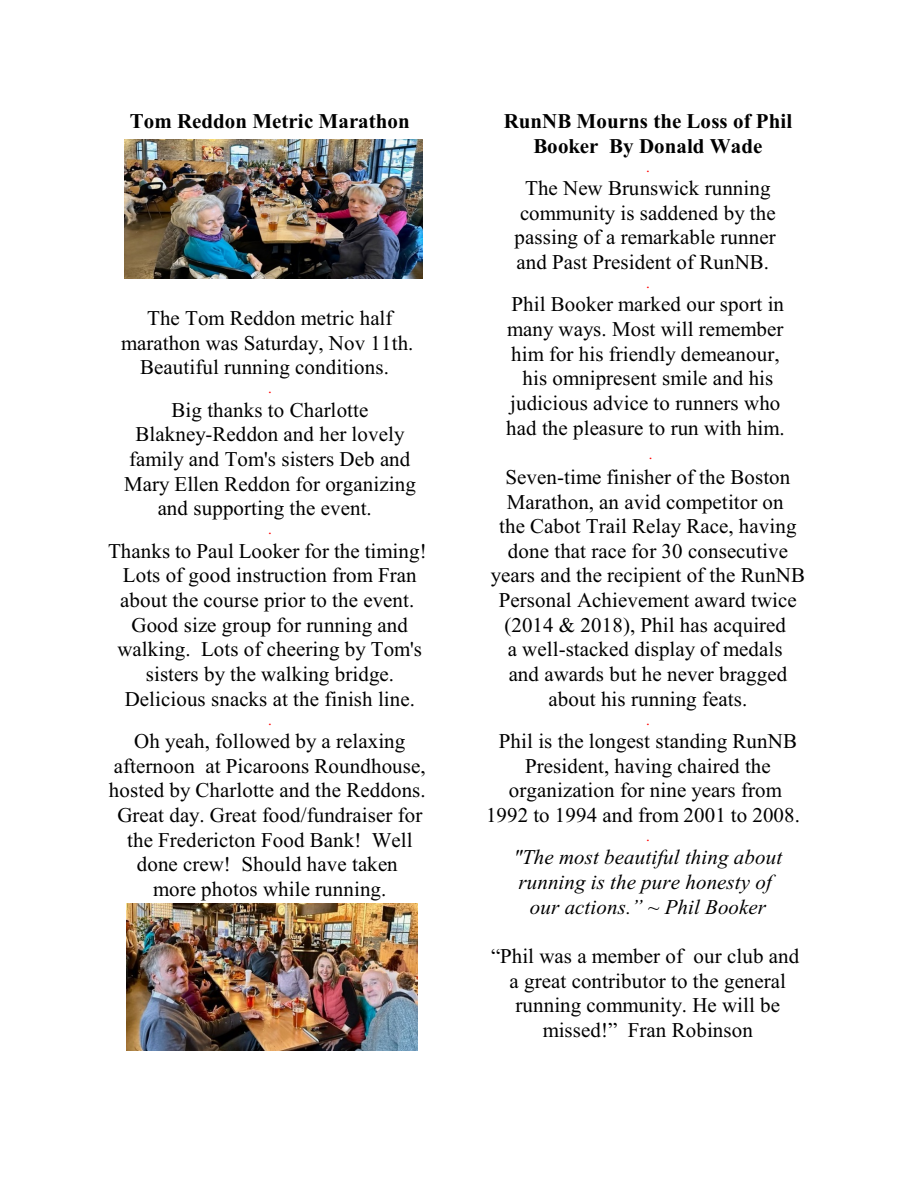
<style>
.page{position:relative;width:918px;height:1188px;background:#fff}
.page>*{position:absolute;margin:0;border:0;box-sizing:border-box;transform-origin:0 0}
.t1{font:21px/24.6px "Times New Roman";letter-spacing:.005em;color:#000;text-align:center}
.t2{font:italic 21px/24.6px "Times New Roman";letter-spacing:.005em;color:#000;text-align:center}
.t3{font:700 21px/24.9px "Times New Roman";color:#000;text-align:center}
.t4{font:15px "Times New Roman";color:#f00}
</style>
<div class="page">
<img style="left:125px;top:139px;width:298px;height:139px">
<img style="left:127px;top:904px;width:291px;height:146px">
<p class="t3" style="left:130px;top:111px;width:281px">Tom Reddon Metric Marathon</p>
<p class="t1" style="left:121px;top:308px;width:294px">The Tom Reddon metric half marathon was Saturday, Nov 11th.<br>Beautiful running conditions.</p>
<p class="t4" style="left:268px;top:383px;width:5px">.</p>
<p class="t1" style="left:124px;top:399px;width:293px">Big thanks to Charlotte<br>Blakney-Reddon and her lovely family and Tom's sisters Deb and<br>Mary Ellen Reddon for organizing and supporting the event.</p>
<p class="t4" style="left:268px;top:524px;width:5px">.</p>
<p class="t1" style="left:108px;top:540px;width:320px">Thanks to Paul Looker for the timing!<br>Lots of good instruction from Fran about the course prior to the event.<br>Good size group for running and walking. Lots of cheering by Tom's sisters by the walking bridge.<br>Delicious snacks at the finish line.</p>
<p class="t4" style="left:268px;top:714px;width:5px">.</p>
<p class="t1" style="left:109px;top:731px;width:318px">Oh yeah, followed by a relaxing afternoon at Picaroons Roundhouse, hosted by Charlotte and the Reddons.<br>Great day. Great food/fundraiser for the Fredericton Food Bank! Well done crew! Should have taken<br>more photos while running.</p>
<p class="t3" style="left:504px;top:111px;width:290px">RunNB Mourns the Loss of Phil<br>Booker By Donald Wade</p>
<p class="t4" style="left:646px;top:161px;width:5px">.</p>
<p class="t1" style="left:515px;top:178px;width:263px">The New Brunswick running community is saddened by the passing of a remarkable runner and Past President of RunNB.</p>
<p class="t4" style="left:646px;top:278px;width:5px">.</p>
<p class="t1" style="left:506px;top:294px;width:280px">Phil Booker marked our sport in many ways. Most will remember him for his friendly demeanour, his omnipresent smile and his judicious advice to runners who had the pleasure to run with him.</p>
<p class="t4" style="left:649px;top:449px;width:5px">.</p>
<p class="t1" style="left:491px;top:467px;width:316px">Seven-time finisher of the Boston<br>Marathon, an avid competitor on<br>the Cabot Trail Relay Race, having done that race for 30 consecutive years and the recipient of the RunNB<br>Personal Achievement award twice (2014 &amp; 2018), Phil has acquired<br>a well-stacked display of medals<br>and awards but he never bragged about his running feats.</p>
<p class="t4" style="left:646px;top:714px;width:5px">.</p>
<p class="t1" style="left:486px;top:731px;width:316px">Phil is the longest standing RunNB<br>President, having chaired the organization for nine years from<br>1992 to 1994 and from 2001 to 2008.</p>
<p class="t4" style="left:646px;top:831px;width:5px">.</p>
<p class="t2" style="left:513px;top:847px;width:270px">"The most beautiful thing about running is the pure honesty of our actions.” ~ Phil Booker</p>
<p class="t1" style="left:491px;top:946px;width:310px">“Phil was a member of our club and a great contributor to the general running community. He will be missed!” Fran Robinson</p>
</div>
